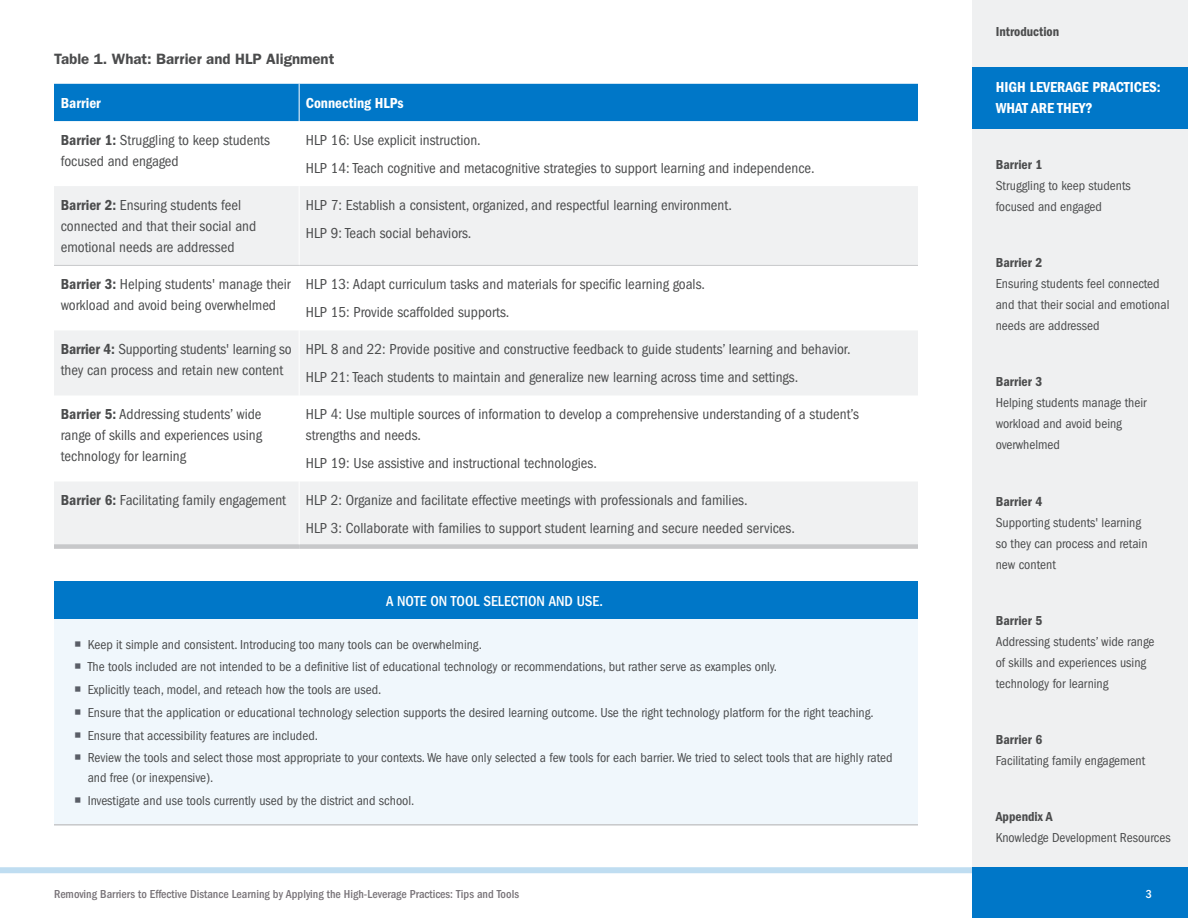
<style>
.page{position:relative;width:1188px;height:918px;background:#fff}
.page>*{position:absolute;margin:0;border:0;box-sizing:border-box;transform-origin:0 0}
.t1{font:condensed 15px/21px "ITC Franklin Gothic Std";color:#4b4c4d}
.t2{font:15px/21px "ITC Franklin Gothic Std Dm Cd";color:#fff}
.t3{font:600 15px "ITC Franklin Gothic Std";color:#4b4c4d}
.t4{font:500 condensed 15px "ITC Franklin Gothic Std";color:#fff}
.t5{font:condensed 13.5px/21px "ITC Franklin Gothic Std";color:#4b4c4d}
.t6{font:13.5px "ITC Franklin Gothic Std Dm Cd";color:#4b4c4d}
.t7{font:500 condensed 12px "ITC Franklin Gothic Std";color:#787378}
.t8{font:500 condensed 12px "ITC Franklin Gothic Std";color:#fff}
.s1{font-family:"ITC Franklin Gothic Std Dm Cd";font-stretch:normal}
</style>
<div class="page">
<div style="left:972px;top:0;width:216px;height:918px;background:#eff0f1"></div>
<div style="left:0;top:867px;width:1188px;height:6px;background:#bfddf1"></div>
<div style="left:972px;top:67px;width:216px;height:61px;background:#0077c8"></div>
<div style="left:972px;top:867px;width:216px;height:51px;background:#0077c8"></div>
<div style="left:54px;top:84px;width:864px;height:37px;background:#0077c8"></div>
<svg style="left:54px;top:186px;width:864px;height:358px;fill:#f0f1f2"></svg>
<div style="left:54px;top:544px;width:245px;height:5px;background:#c7c8ca"></div>
<div style="left:299px;top:544px;width:619px;height:5px;background:#c7c8ca"></div>
<hr style="left:299px;top:84px;width:1px;height:37px;background:#fff">
<hr style="left:299px;top:186px;width:1px;height:79px;background:#fff">
<hr style="left:299px;top:266px;width:1px;height:64px;background:#fff">
<hr style="left:299px;top:330px;width:1px;height:65px;background:#fff">
<hr style="left:299px;top:395px;width:1px;height:87px;background:#fff">
<hr style="left:299px;top:482px;width:1px;height:62px;background:#fff">
<hr style="left:54px;top:265px;width:245px;height:1px;background:#c7c8ca">
<hr style="left:299px;top:265px;width:619px;height:1px;background:#c7c8ca">
<div style="left:54px;top:582px;width:864px;height:37px;background:#0077c8"></div>
<div style="left:54px;top:619px;width:864px;height:206px;background:#f0f7fc"></div>
<hr style="left:54px;top:824px;width:864px;height:2px;background:#c7c8ca">
<p class="t3" style="left:54px;top:50px;width:282px">Table 1. What: Barrier and HLP Alignment</p>
<p class="t2" style="left:61px;top:92px;width:42px">Barrier</p>
<p class="t2" style="left:306px;top:92px;width:99px">Connecting HLPs</p>
<p class="t1" style="left:61px;top:130px;width:211px"><span class="s1">Barrier 1:</span> Struggling to keep students focused and engaged</p>
<p class="t1" style="left:306px;top:130px;width:176px">HLP 16: Use explicit instruction.</p>
<p class="t1" style="left:306px;top:157px;width:510px">HLP 14: Teach cognitive and metacognitive strategies to support learning and independence.</p>
<p class="t1" style="left:61px;top:195px;width:197px"><span class="s1">Barrier 2:</span> Ensuring students feel connected and that their social and emotional needs are addressed</p>
<p class="t1" style="left:306px;top:195px;width:428px">HLP 7: Establish a consistent, organized, and respectful learning environment.</p>
<p class="t1" style="left:306px;top:222px;width:167px">HLP 9: Teach social behaviors.</p>
<p class="t1" style="left:61px;top:274px;width:232px"><span class="s1">Barrier 3:</span> Helping students' manage their workload and avoid being overwhelmed</p>
<p class="t1" style="left:306px;top:274px;width:401px">HLP 13: Adapt curriculum tasks and materials for specific learning goals.</p>
<p class="t1" style="left:306px;top:302px;width:205px">HLP 15: Provide scaffolded supports.</p>
<p class="t1" style="left:61px;top:339px;width:233px"><span class="s1">Barrier 4:</span> Supporting students' learning so they can process and retain new content</p>
<p class="t1" style="left:306px;top:339px;width:546px">HPL 8 and 22: Provide positive and constructive feedback to guide students’ learning and behavior.</p>
<p class="t1" style="left:306px;top:367px;width:494px">HLP 21: Teach students to maintain and generalize new learning across time and settings.</p>
<p class="t1" style="left:61px;top:404px;width:203px;text-align:justify"><span class="s1">Barrier 5:</span> Addressing students’ wide range of skills and experiences using technology for learning</p>
<p class="t1" style="left:306px;top:404px;width:555px">HLP 4: Use multiple sources of information to develop a comprehensive understanding of a student’s strengths and needs.</p>
<p class="t1" style="left:306px;top:453px;width:293px">HLP 19: Use assistive and instructional technologies.</p>
<p class="t1" style="left:61px;top:490px;width:227px"><span class="s1">Barrier 6:</span> Facilitating family engagement</p>
<p class="t1" style="left:306px;top:490px;width:443px">HLP 2: Organize and facilitate effective meetings with professionals and families.</p>
<p class="t1" style="left:306px;top:518px;width:491px">HLP 3: Collaborate with families to support student learning and secure needed services.</p>
<h4 class="t4" style="left:386px;top:592px;width:215px">A NOTE ON TOOL SELECTION AND USE</h4>
<p class="t5" style="left:88px;top:634px;width:396px">Keep it simple and consistent. Introducing too many tools can be overwhelming.</p>
<p class="t5" style="left:88px;top:657px;width:691px">The tools included are not intended to be a definitive list of educational technology or recommendations, but rather serve as examples only.</p>
<p class="t5" style="left:88px;top:679px;width:295px">Explicitly teach, model, and reteach how the tools are used.</p>
<p class="t5" style="left:88px;top:702px;width:788px">Ensure that the application or educational technology selection supports the desired learning outcome. Use the right technology platform for the right teaching.</p>
<p class="t5" style="left:88px;top:725px;width:232px">Ensure that accessibility features are included.</p>
<p class="t5" style="left:88px;top:748px;width:806px;line-height:19.5px">Review the tools and select those most appropriate to your contexts. We have only selected a few tools for each barrier. We tried to select tools that are highly rated and free (or inexpensive).</p>
<p class="t5" style="left:88px;top:790px;width:328px">Investigate and use tools currently used by the district and school.</p>
<p class="t7" style="left:54px;top:887px;width:467px">Removing Barriers to Effective Distance Learning by Applying the High-Leverage Practices: Tips and Tools</p>
<p class="t6" style="left:996px;top:24px;width:65px">Introduction</p>
<p class="t2" style="left:996px;top:77px;width:166px">HIGH LEVERAGE PRACTICES:<br>WHAT ARE THEY?</p>
<p class="t6" style="left:996px;top:157px;width:48px">Barrier 1</p>
<p class="t5" style="left:996px;top:175px;width:137px">Struggling to keep students focused and engaged</p>
<p class="t6" style="left:996px;top:255px;width:48px">Barrier 2</p>
<p class="t5" style="left:996px;top:274px;width:175px">Ensuring students feel connected and that their social and emotional needs are addressed</p>
<p class="t6" style="left:996px;top:374px;width:48px">Barrier 3</p>
<p class="t5" style="left:996px;top:393px;width:152px">Helping students manage their workload and avoid being overwhelmed</p>
<p class="t6" style="left:996px;top:493px;width:48px">Barrier 4</p>
<p class="t5" style="left:996px;top:512px;width:153px">Supporting students' learning so they can process and retain new content</p>
<p class="t6" style="left:996px;top:613px;width:48px">Barrier 5</p>
<p class="t5" style="left:996px;top:631px;width:160px">Addressing students’ wide range of skills and experiences using technology for learning</p>
<p class="t6" style="left:996px;top:732px;width:48px">Barrier 6</p>
<p class="t5" style="left:996px;top:750px;width:151px">Facilitating family engagement</p>
<p class="t6" style="left:996px;top:809px;width:58px">Appendix A</p>
<p class="t5" style="left:996px;top:827px;width:176px">Knowledge Development Resources</p>
<p class="t8" style="left:1146px;top:887px;width:8px">3</p>
</div>
